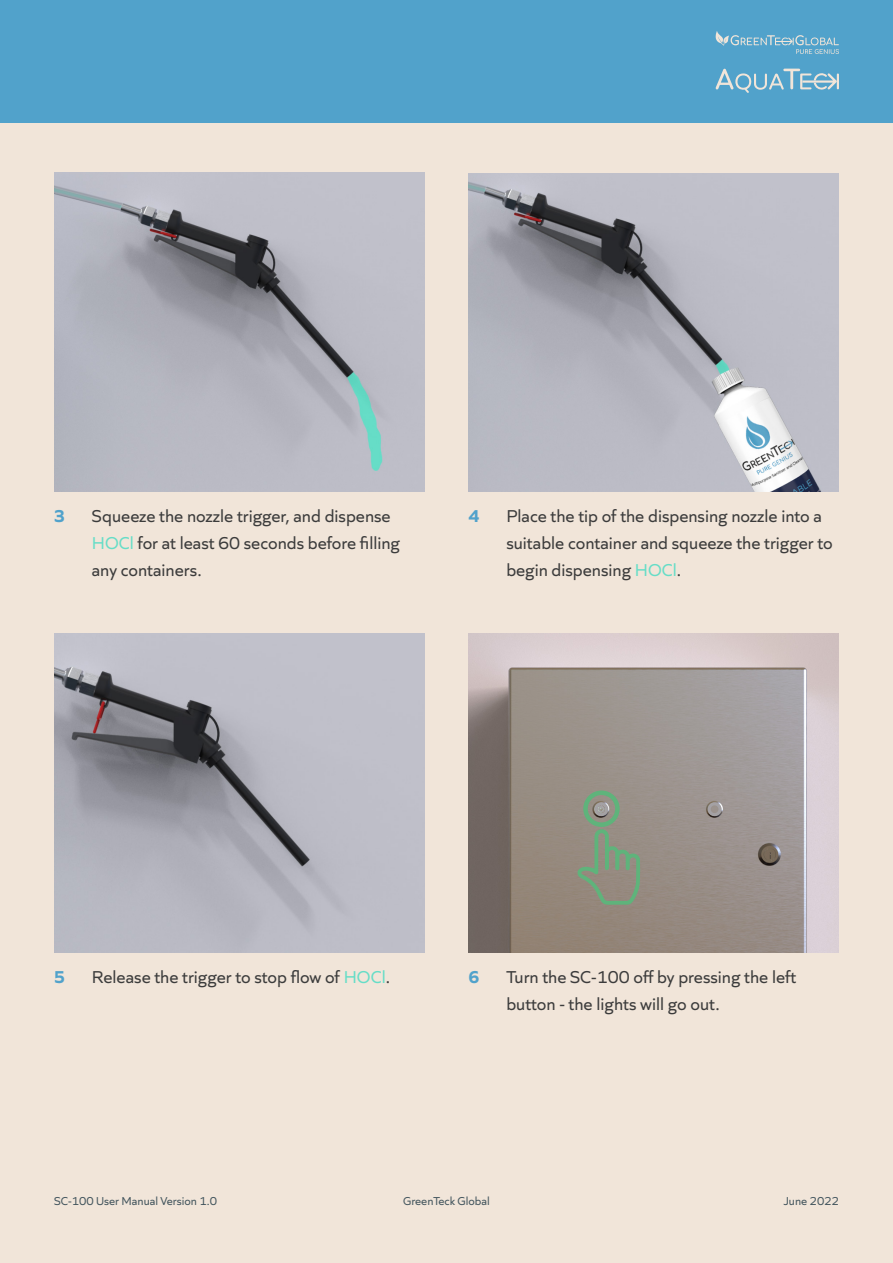
<style>
.page{position:relative;width:893px;height:1263px;background:#f1e5d9}
.page>*{position:absolute;margin:0;border:0;box-sizing:border-box;transform-origin:0 0}
.t1{font:18px/27px "Quiet Sans";color:#3c3c3c}
.t2{font:700 18px "Quiet Sans";color:#51a2cb}
.t3{font:12px "Quiet Sans";color:#44565e}
.s1{color:#66ddc7}
</style>
<div class="page">
<div style="left:0;top:0;width:893px;height:123px;background:#51a2cb"></div>
<svg style="left:715px;top:31px;width:124px;height:23px"></svg>
<svg style="left:715px;top:69px;width:124px;height:24px"></svg>
<img style="left:54px;top:173px;width:370px;height:319px">
<img style="left:468px;top:633px;width:371px;height:319px">
<svg style="left:577px;top:829px;width:63px;height:76px;background:#89937f"></svg>
<div style="left:583px;top:790px;width:37px;height:37px;border:4px solid #5fb37b;border-radius:50%"></div>
<div style="left:708px;top:802px;width:13px;height:14px;border:3px solid #a4a1a4;border-radius:50%"></div>
<div style="left:595px;top:802px;width:13px;height:14px;border:3px solid #a4a1a4;border-radius:50%"></div>
<div style="left:598px;top:806px;width:7px;height:6px;border:2px solid #a4a1a4;border-radius:50%"></div>
<img style="left:468px;top:173px;width:371px;height:319px">
<img style="left:54px;top:634px;width:370px;height:318px">
<p class="t2" style="left:54px;top:502px;width:12px">3</p>
<p class="t1" style="left:92px;top:501px;width:310px">Squeeze the nozzle trigger, and dispense<br><span class="s1">HOCl</span> for at least 60 seconds before filling any containers.</p>
<p class="t2" style="left:468px;top:502px;width:12px">4</p>
<p class="t1" style="left:506px;top:501px;width:328px">Place the tip of the dispensing nozzle into a suitable container and squeeze the trigger to begin dispensing <span class="s1">HOCl</span>.</p>
<p class="t2" style="left:54px;top:963px;width:12px">5</p>
<p class="t1" style="left:92px;top:962px;width:300px">Release the trigger to stop flow of <span class="s1">HOCl</span>.</p>
<p class="t2" style="left:468px;top:963px;width:12px">6</p>
<p class="t1" style="left:506px;top:962px;width:291px">Turn the SC-100 off by pressing the left button - the lights will go out.</p>
<p class="t3" style="left:54px;top:1192px;width:165px">SC-100 User Manual Version 1.0</p>
<p class="t3" style="left:403px;top:1192px;width:88px">GreenTeck Global</p>
<p class="t3" style="left:784px;top:1192px;width:57px">June 2022</p>
</div>
